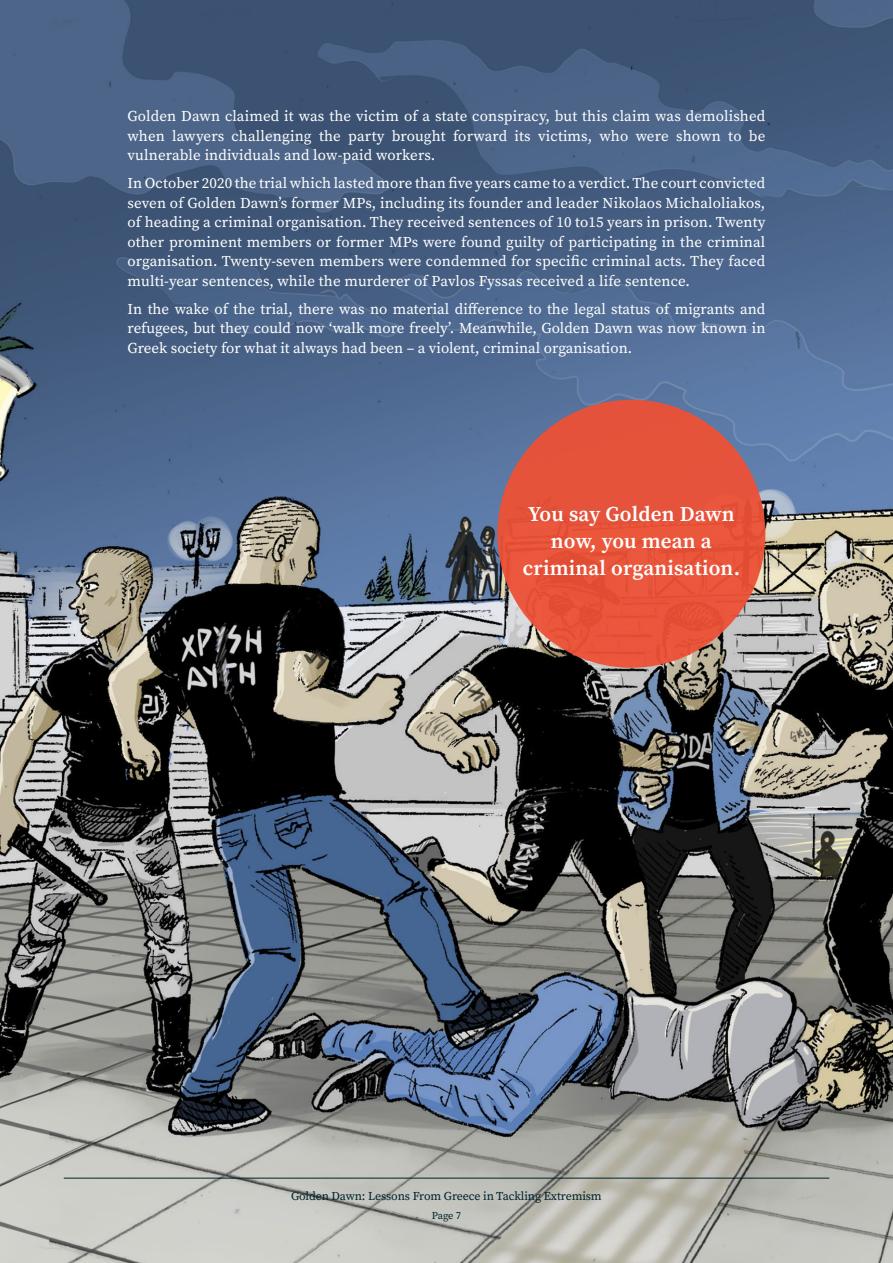
<style>
.page{position:relative;width:893px;height:1263px;background:#fff}
.page>*{position:absolute;margin:0;border:0;box-sizing:border-box;transform-origin:0 0}
.t1{font:600 21px/27px "Source Serif Pro";letter-spacing:.01em;color:#fff;text-align:center}
.t2{font:15px/19.5px "Source Serif Pro";color:#fff;text-align:justify}
.t3{font:12px "Source Serif Pro";letter-spacing:-.01em;color:#00212b}
.t4{font:10.5px "Source Serif Pro";color:#00212b}
</style>
<div class="page">
<img style="left:0;top:0;width:893px;height:1263px">
<hr style="left:64px;top:1178px;width:765px;height:1px;background:#00212b">
<div style="left:497px;top:400px;width:268px;height:268px;background:#e5533b;border-radius:50%"></div>
<p class="t2" style="left:128px;top:107px;width:639px">Golden Dawn claimed it was the victim of a state conspiracy, but this claim was demolished when lawyers challenging the party brought forward its victims, who were shown to be vulnerable individuals and low-paid workers.</p>
<p class="t2" style="left:128px;top:174px;width:639px">In October 2020 the trial which lasted more than five years came to a verdict. The court convicted seven of Golden Dawn’s former MPs, including its founder and leader Nikolaos Michaloliakos, of heading a criminal organisation. They received sentences of 10 to15 years in prison. Twenty other prominent members or former MPs were found guilty of participating in the criminal organisation. Twenty-seven members were condemned for specific criminal acts. They faced multi-year sentences, while the murderer of Pavlos Fyssas received a life sentence.</p>
<p class="t2" style="left:128px;top:299px;width:639px">In the wake of the trial, there was no material difference to the legal status of migrants and refugees, but they could now ‘walk more freely’. Meanwhile, Golden Dawn was now known in Greek society for what it always had been – a violent, criminal organisation.</p>
<p class="t1" style="left:523px;top:500px;width:219px">You say Golden Dawn now, you mean a criminal organisation.</p>
<p class="t3" style="left:291px;top:1187px;width:312px">Golden Dawn: Lessons From Greece in Tackling Extremism</p>
<p class="t4" style="left:432px;top:1208px;width:31px">Page 7</p>
</div>
